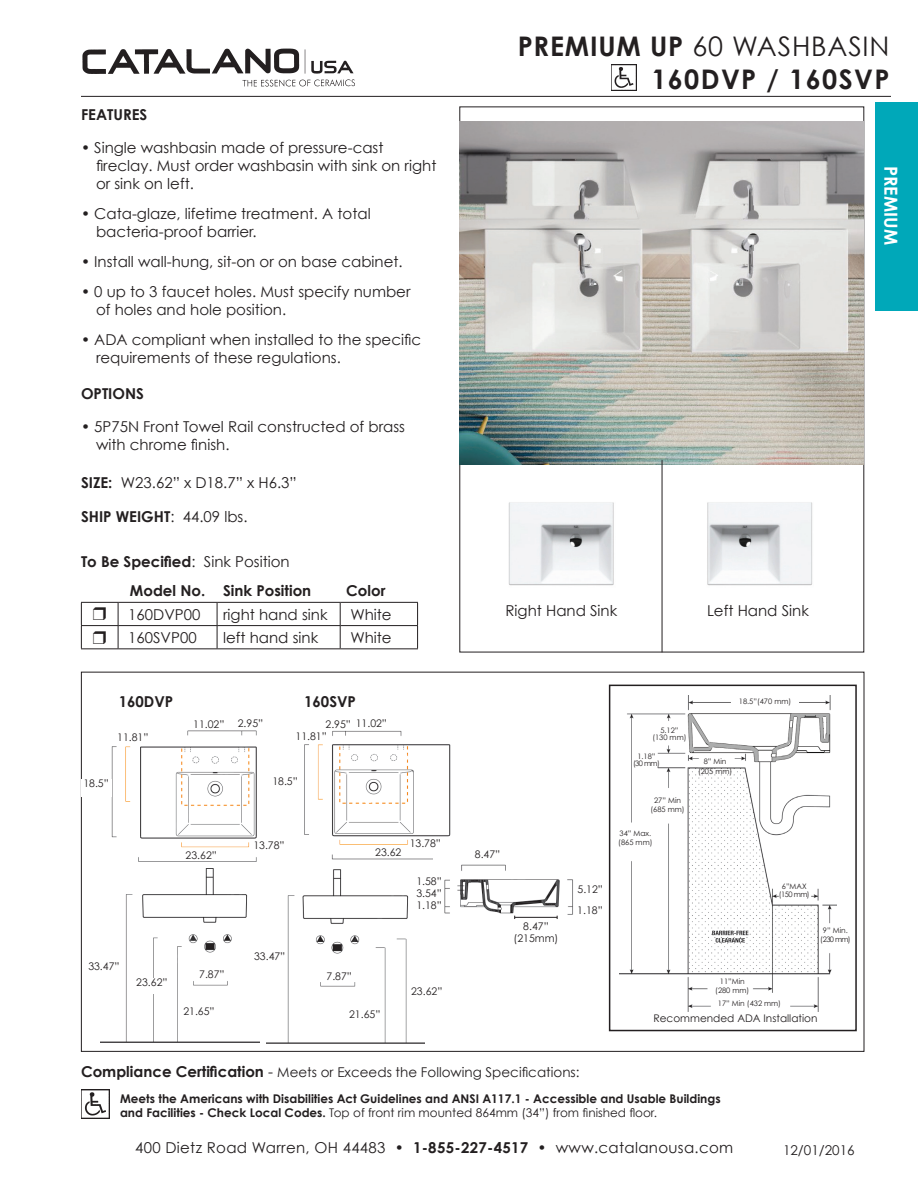
<style>
.page{position:relative;width:918px;height:1188px;background:#fff}
.page>*{position:absolute;margin:0;border:0;box-sizing:border-box;transform-origin:0 0}
.t1{font:700 27px/32.4px "Century Gothic";letter-spacing:.05em;color:#231f20;text-align:right}
.t2{font:700 18px "Century Gothic";color:#fff}
.t3{font:15px/18px "Century Gothic";color:#231f20}
.t4{font:700 15px "Century Gothic";color:#231f20}
.t5{font:15px "Century Gothic";letter-spacing:.02em;color:#231f20}
.t6{font:13.5px "Century Gothic";color:#231f20}
.t7{font:700 12px/14.4px "Century Gothic";color:#231f20}
.t8{font:10.5px/12.6px "Century Gothic";color:#231f20;text-align:center}
.t9{font:7.5px/9px "Century Gothic";color:#231f20;text-align:center}
.s1{font-style:italic}
.s2{font-weight:700}
.s3{font-weight:400}
.s4{font-weight:700;font-size:15px}
.s5{font-size:15px}
</style>
<div class="page">
<img style="left:82px;top:48px;width:273px;height:39px">
<hr style="left:81px;top:96px;width:810px;height:1px;background:#231f20">
<div style="left:875px;top:102px;width:43px;height:208px;background:#00a8b9"></div>
<img style="left:459px;top:122px;width:405px;height:343px">
<hr style="left:118px;top:602px;width:99px;height:1px;background:#231f20">
<hr style="left:118px;top:625px;width:99px;height:1px;background:#231f20">
<hr style="left:118px;top:648px;width:99px;height:1px;background:#231f20">
<hr style="left:217px;top:602px;width:123px;height:1px;background:#231f20">
<hr style="left:340px;top:602px;width:78px;height:1px;background:#231f20">
<hr style="left:217px;top:625px;width:123px;height:1px;background:#231f20">
<svg style="left:217px;top:603px;width:1px;height:45px"></svg>
<hr style="left:340px;top:625px;width:78px;height:1px;background:#231f20">
<svg style="left:340px;top:603px;width:1px;height:45px"></svg>
<svg style="left:417px;top:603px;width:1px;height:45px"></svg>
<hr style="left:217px;top:648px;width:123px;height:1px;background:#231f20">
<hr style="left:340px;top:648px;width:78px;height:1px;background:#231f20">
<img style="left:508px;top:502px;width:106px;height:84px">
<img style="left:111px;top:730px;width:146px;height:132px">
<img style="left:100px;top:868px;width:160px;height:174px">
<div style="left:135px;top:979px;width:34px;height:15px;background:#fff"></div>
<img style="left:707px;top:502px;width:106px;height:84px">
<hr style="left:662px;top:460px;width:1px;height:192px;background:#231f20">
<img style="left:304px;top:730px;width:146px;height:130px">
<img style="left:267px;top:869px;width:158px;height:174px">
<div style="left:410px;top:987px;width:34px;height:15px;background:#fff"></div>
<img style="left:611px;top:65px;width:25px;height:25px">
<img style="left:82px;top:1090px;width:28px;height:28px">
<div style="left:609px;top:685px;width:248px;height:346px;border:2px solid #231f20"></div>
<img style="left:620px;top:695px;width:217px;height:317px">
<div style="left:649px;top:797px;width:37px;height:18px;background:#fff"></div>
<div style="left:716px;top:1001px;width:66px;height:11px;background:#fff"></div>
<div style="left:731px;top:698px;width:68px;height:13px;background:#fff"></div>
<img style="left:434px;top:855px;width:139px;height:64px">
<hr style="left:515px;top:917px;width:42px;height:1px;background:#231f20">
<svg style="left:81px;top:602px;width:38px;height:47px"></svg>
<p class="t4" style="left:81px;top:105px;width:68px">FEATURES</p>
<p class="t3" style="left:96px;top:138px;width:342px;text-indent:-15px"><span class="s1">•</span> Single washbasin made of pressure-cast fireclay. Must order washbasin with sink on right or sink on left.</p>
<p class="t3" style="left:96px;top:204px;width:276px;text-indent:-15px">• Cata-glaze, lifetime treatment. A total bacteria-proof barrier.</p>
<p class="t3" style="left:81px;top:252px;width:323px">• Install wall-hung, sit-on or on base cabinet.</p>
<p class="t3" style="left:96px;top:282px;width:316px;text-indent:-15px">• 0 up to 3 faucet holes. Must specify number of holes and hole position.</p>
<p class="t3" style="left:96px;top:330px;width:327px;text-indent:-15px">• ADA compliant when installed to the specific requirements of these regulations.</p>
<p class="t4" style="left:81px;top:384px;width:65px">OPTIONS</p>
<p class="t3" style="left:96px;top:417px;width:311px;text-indent:-15px">• 5P75N Front Towel Rail constructed of brass with chrome finish.</p>
<p class="t3" style="left:81px;top:473px;width:217px"><span class="s2">Size:</span> W23.62” x D18.7” x H6.3”</p>
<p class="t4" style="left:81px;top:507px;width:168px">SHIP WEIGHT<span class="s3">: 44.09 lbs.</span></p>
<p class="t4" style="left:81px;top:553px;width:210px">To Be Specified<span class="s3">: Sink Position</span></p>
<p class="t4" style="left:130px;top:581px;width:183px">Model No. Sink Position</p>
<p class="t4" style="left:346px;top:581px;width:41px">Color</p>
<p class="t3" style="left:128px;top:605px;width:74px">160DVP00</p>
<p class="t3" style="left:223px;top:605px;width:106px">right hand sink</p>
<p class="t3" style="left:350px;top:605px;width:43px">White</p>
<p class="t3" style="left:128px;top:628px;width:70px">160SVP00</p>
<p class="t3" style="left:223px;top:628px;width:97px">left hand sink</p>
<p class="t3" style="left:350px;top:628px;width:43px">White</p>
<p class="t4" style="left:119px;top:692px;width:56px">160DVP</p>
<p class="t4" style="left:304px;top:692px;width:53px">160SVP</p>
<p class="t8" style="left:117px;top:731px;width:33px">11.81”</p>
<p class="t8" style="left:83px;top:777px;width:27px">18.5”</p>
<p class="t8" style="left:193px;top:718px;width:33px">11.02”</p>
<p class="t8" style="left:238px;top:717px;width:27px">2.95”</p>
<p class="t8" style="left:326px;top:717px;width:63px">2.95” 11.02”</p>
<p class="t8" style="left:296px;top:730px;width:33px">11.81”</p>
<p class="t8" style="left:272px;top:774px;width:27px">18.5”</p>
<p class="t8" style="left:186px;top:849px;width:33px">23.62”</p>
<p class="t8" style="left:253px;top:839px;width:33px">13.78”</p>
<p class="t8" style="left:88px;top:960px;width:33px">33.47”</p>
<p class="t8" style="left:136px;top:976px;width:33px">23.62”</p>
<p class="t8" style="left:199px;top:968px;width:27px">7.87”</p>
<p class="t8" style="left:183px;top:1004px;width:33px">21.65”</p>
<p class="t8" style="left:254px;top:950px;width:33px">33.47”</p>
<p class="t8" style="left:375px;top:846px;width:28px">23.62</p>
<p class="t8" style="left:410px;top:837px;width:33px">13.78”</p>
<p class="t8" style="left:416px;top:875px;width:27px">1.58”</p>
<p class="t8" style="left:416px;top:899px;width:27px">1.18”</p>
<p class="t8" style="left:416px;top:886px;width:27px">3.54”</p>
<p class="t8" style="left:327px;top:970px;width:27px">7.87”</p>
<p class="t8" style="left:349px;top:1007px;width:33px">21.65”</p>
<p class="t8" style="left:411px;top:985px;width:33px">23.62”</p>
<h1 class="t1" style="left:518px;top:30px;width:373px">PREMIUM UP <span class="s3">60 WASHBASIN<br></span>160DVP / 160SVP</h1>
<p class="t2" style="left:902px;top:166px;width:80px;rotate:90deg">PREMIUM</p>
<p class="t3" style="left:506px;top:602px;width:113px">Right Hand Sink</p>
<p class="t3" style="left:707px;top:602px;width:103px">Left Hand Sink</p>
<p class="t8" style="left:475px;top:848px;width:27px">8.47”</p>
<p class="t8" style="left:514px;top:919px;width:46px">8.47” (215mm)</p>
<p class="t8" style="left:578px;top:883px;width:27px">5.12”</p>
<p class="t8" style="left:577px;top:904px;width:27px">1.18”</p>
<p class="t9" style="left:652px;top:726px;width:36px;line-height:7.5px">5.12” (130 mm)</p>
<p class="t9" style="left:633px;top:752px;width:28px;line-height:7.5px">1.18” (30 mm)</p>
<p class="t9" style="left:651px;top:795px;width:36px">27” Min (685 mm)</p>
<p class="t9" style="left:618px;top:829px;width:36px;text-align:left">34” Max. (865 mm)</p>
<p class="t9" style="left:739px;top:697px;width:54px">18.5”(470 mm)</p>
<p class="t9" style="left:698px;top:756px;width:36px;line-height:10.5px">8” Min (205 mm)</p>
<p class="t9" style="left:779px;top:883px;width:32px;line-height:7.5px">6”MAX (150 mm)</p>
<p class="t9" style="left:820px;top:926px;width:32px">9” Min. (230 mm)</p>
<p class="t9" style="left:715px;top:977px;width:36px">11”Min (280 mm)</p>
<p class="t9" style="left:718px;top:999px;width:65px">17” Min (432 mm)</p>
<p class="t8" style="left:653px;top:1012px;width:166px">Recommended ADA Installation</p>
<p class="t6" style="left:81px;top:1064px;width:500px"><span class="s4">Compliance Certification</span> <span class="s5">-</span> Meets or Exceeds the Following Specifications:</p>
<p class="t7" style="left:120px;top:1091px;width:602px">Meets the Americans with Disabilities Act Guidelines and ANSI A117.1 - Accessible and Usable Buildings and Facilities - Check Local Codes. <span class="s3">Top of front rim mounted 864mm (34”) from finished floor.</span></p>
<p class="t5" style="left:135px;top:1138px;width:600px">400 Dietz Road Warren, OH 44483 • <span class="s2">1-855-227-4517</span> • www.catalanousa.com</p>
<p class="t6" style="left:783px;top:1142px;width:73px">12/01/2016</p>
</div>
